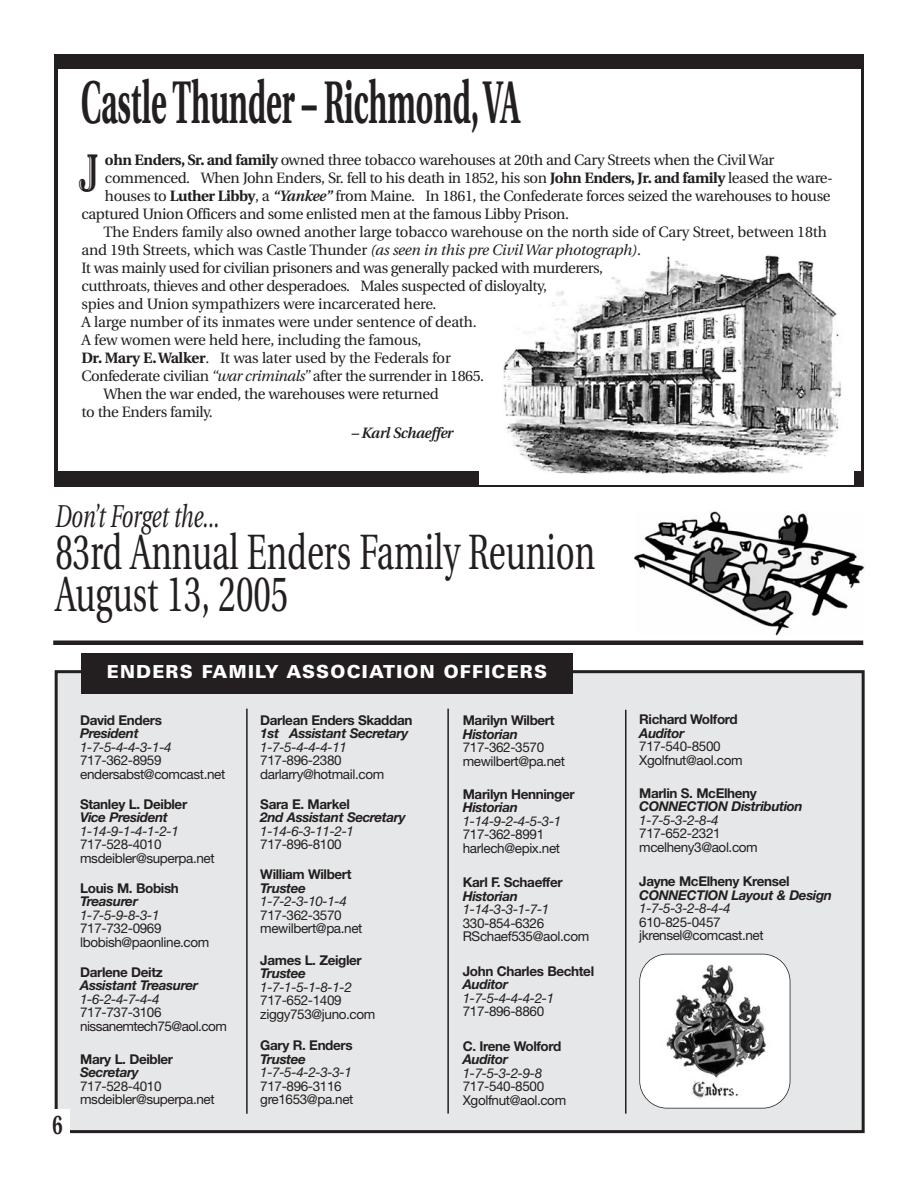
<style>
.page{position:relative;width:918px;height:1188px;background:#fff}
.page>*{position:absolute;margin:0;border:0;box-sizing:border-box;transform-origin:0 0}
.t1{font:700 60px "Utopia";color:#231f20;scale:.5 1}
.t2{font:700 54px "Cheltenham Handtooled";color:#231f20;scale:.67 1}
.t3{font:49.5px/42px "Utopia";color:#231f20;scale:.67 1}
.t4{font:italic 31.5px "Utopia";color:#231f20;scale:.67 1}
.t5{font:700 27px "Utopia";color:#231f20;scale:.67 1}
.t6{font:900 18px "Univers";letter-spacing:.065em;color:#fff}
.t7{font:15px "Utopia";letter-spacing:-.025em;color:#231f20}
.t8{font:italic 600 15px "Utopia";letter-spacing:-.03em;color:#231f20}
.t9{font:13.5px/13.5px "Helvetica Neue";letter-spacing:-.03em;color:#231f20}
.t10{font:700 13.5px "Helvetica Neue";letter-spacing:-.03em;color:#231f20}
.t11{font:italic 13.5px "Helvetica Neue";letter-spacing:-.03em;color:#231f20}
.t12{font:italic 700 13.5px "Helvetica Neue";letter-spacing:-.03em;color:#231f20}
.s1{font-weight:700}
.s2{font-weight:600;font-style:italic}
.s3{font-style:italic}
</style>
<div class="page">
<div style="left:54px;top:54px;width:810px;height:433px;background:#231f20"></div>
<img style="left:635px;top:511px;width:230px;height:124px">
<div style="left:53px;top:640px;width:810px;height:5px;background:#231f20"></div>
<div style="left:56px;top:672px;width:807px;height:460px;background:#e6e7e8"></div>
<div style="left:55px;top:670px;width:810px;height:463px;border:3px solid #231f20"></div>
<div style="left:81px;top:653px;width:492px;height:40px;background:#231f20"></div>
<hr style="left:246px;top:709px;width:2px;height:405px;background:#231f20">
<hr style="left:447px;top:709px;width:2px;height:405px;background:#231f20">
<hr style="left:625px;top:710px;width:1px;height:404px;background:#231f20">
<div style="left:640px;top:954px;width:150px;height:154px;background:#fff;border-radius:27px"></div>
<img style="left:640px;top:961px;width:150px;height:140px">
<div style="left:639px;top:954px;width:151px;height:155px;border:2px solid #231f20;border-radius:28px"></div>
<div style="left:51px;top:1109px;width:19px;height:36px;background:#fff"></div>
<div style="left:58px;top:69px;width:803px;height:401px;background:#fff"></div>
<div style="left:479px;top:215px;width:374px;height:269px;background:#fff"></div>
<img style="left:503px;top:255px;width:339px;height:219px">
<h1 class="t1" style="left:81px;top:78px;width:880px">Castle Thunder – Richmond, VA</h1>
<p class="t7" style="left:105px;top:154px;width:671px"><span class="s1">ohn Enders, Sr. and family</span> owned three tobacco warehouses at 20th and Cary Streets when the Civil War</p>
<p class="t7" style="left:105px;top:172px;width:730px">commenced. When John Enders, Sr. fell to his death in 1852, his son <span class="s1">John Enders, Jr. and family</span> leased the ware-</p>
<p class="t7" style="left:105px;top:190px;width:727px">houses to <span class="s1">Luther Libby</span>, a <span class="s2">“Yankee”</span> from Maine. In 1861, the Confederate forces seized the warehouses to house</p>
<p class="t7" style="left:81px;top:208px;width:489px">captured Union Officers and some enlisted men at the famous Libby Prison.</p>
<p class="t7" style="left:103px;top:226px;width:725px">The Enders family also owned another large tobacco warehouse on the north side of Cary Street, between 18th</p>
<p class="t7" style="left:81px;top:244px;width:561px">and 19th Streets, which was Castle Thunder <span class="s3">(as seen in this pre Civil War photograph)</span>.</p>
<p class="t7" style="left:81px;top:262px;width:523px">It was mainly used for civilian prisoners and was generally packed with murderers,</p>
<p class="t7" style="left:81px;top:280px;width:467px">cutthroats, thieves and other desperadoes. Males suspected of disloyalty,</p>
<p class="t7" style="left:81px;top:298px;width:357px">spies and Union sympathizers were incarcerated here.</p>
<p class="t7" style="left:81px;top:316px;width:397px">A large number of its inmates were under sentence of death.</p>
<p class="t7" style="left:81px;top:334px;width:342px">A few women were held here, including the famous,</p>
<p class="t7" style="left:81px;top:352px;width:371px"><span class="s1">Dr. Mary E.Walker</span>. It was later used by the Federals for</p>
<p class="t7" style="left:81px;top:370px;width:404px">Confederate civilian <span class="s3">“war criminals”</span> after the surrender in 1865.</p>
<p class="t7" style="left:103px;top:388px;width:337px">When the war ended, the warehouses were returned</p>
<p class="t7" style="left:81px;top:406px;width:133px">to the Enders family.</p>
<p class="t8" style="left:351px;top:427px;width:103px">– Karl Schaeffer</p>
<h2 class="t2" style="left:79px;top:154px;width:30px">J</h2>
<h3 class="t4" style="left:56px;top:503px;width:247px">Don’t Forget the...</h3>
<h3 class="t3" style="left:56px;top:535px;width:807px">83rd Annual Enders Family Reunion<br>August 13, 2005</h3>
<h3 class="t5" style="left:53px;top:1114px;width:17px">6</h3>
<p class="t6" style="left:107px;top:665px;width:442px">ENDERS FAMILY ASSOCIATION OFFICERS</p>
<p class="t10" style="left:80px;top:715px;width:83px">David Enders</p>
<p class="t12" style="left:80px;top:729px;width:60px">President</p>
<p class="t11" style="left:80px;top:742px;width:93px">1-7-5-4-4-3-1-4</p>
<p class="t9" style="left:80px;top:755px;width:147px">717-362-8959 endersabst@comcast.net</p>
<p class="t10" style="left:80px;top:799px;width:109px">Stanley L. Deibler</p>
<p class="t12" style="left:80px;top:813px;width:89px">Vice President</p>
<p class="t11" style="left:80px;top:826px;width:100px">1-14-9-1-4-1-2-1</p>
<p class="t9" style="left:80px;top:839px;width:136px">717-528-4010 msdeibler@superpa.net</p>
<p class="t10" style="left:80px;top:883px;width:100px">Louis M. Bobish</p>
<p class="t12" style="left:80px;top:897px;width:59px">Treasurer</p>
<p class="t11" style="left:80px;top:910px;width:81px">1-7-5-9-8-3-1</p>
<p class="t9" style="left:80px;top:923px;width:131px">717-732-0969 lbobish@paonline.com</p>
<p class="t10" style="left:80px;top:967px;width:84px">Darlene Deitz</p>
<p class="t12" style="left:80px;top:981px;width:119px">Assistant Treasurer</p>
<p class="t11" style="left:80px;top:994px;width:81px">1-6-2-4-7-4-4</p>
<p class="t9" style="left:80px;top:1007px;width:148px">717-737-3106 nissanemtech75@aol.com</p>
<p class="t10" style="left:80px;top:1054px;width:94px">Mary L. Deibler</p>
<p class="t12" style="left:80px;top:1068px;width:60px">Secretary</p>
<p class="t9" style="left:80px;top:1081px;width:136px">717-528-4010 msdeibler@superpa.net</p>
<p class="t10" style="left:260px;top:715px;width:154px">Darlean Enders Skaddan</p>
<p class="t12" style="left:260px;top:729px;width:150px">1st Assistant Secretary</p>
<p class="t11" style="left:260px;top:742px;width:88px">1-7-5-4-4-4-11</p>
<p class="t9" style="left:260px;top:755px;width:125px">717-896-2380 darlarry@hotmail.com</p>
<p class="t10" style="left:260px;top:799px;width:91px">Sara E. Markel</p>
<p class="t12" style="left:260px;top:813px;width:147px">2nd Assistant Secretary</p>
<p class="t11" style="left:260px;top:826px;width:95px">1-14-6-3-11-2-1</p>
<p class="t9" style="left:260px;top:839px;width:83px">717-896-8100</p>
<p class="t10" style="left:260px;top:870px;width:93px">William Wilbert</p>
<p class="t12" style="left:260px;top:883px;width:47px">Trustee</p>
<p class="t11" style="left:260px;top:897px;width:88px">1-7-2-3-10-1-4</p>
<p class="t9" style="left:260px;top:910px;width:104px">717-362-3570 mewilbert@pa.net</p>
<p class="t10" style="left:260px;top:955px;width:103px">James L. Zeigler</p>
<p class="t12" style="left:260px;top:969px;width:47px">Trustee</p>
<p class="t11" style="left:260px;top:982px;width:93px">1-7-1-5-1-8-1-2</p>
<p class="t9" style="left:260px;top:995px;width:117px">717-652-1409 ziggy753@juno.com</p>
<p class="t10" style="left:260px;top:1041px;width:94px">Gary R. Enders</p>
<p class="t12" style="left:260px;top:1054px;width:47px">Trustee</p>
<p class="t11" style="left:260px;top:1068px;width:93px">1-7-5-4-2-3-3-1</p>
<p class="t9" style="left:260px;top:1081px;width:95px">717-896-3116 gre1653@pa.net</p>
<p class="t10" style="left:463px;top:715px;width:93px">Marilyn Wilbert</p>
<p class="t12" style="left:463px;top:729px;width:57px">Historian</p>
<p class="t9" style="left:463px;top:742px;width:104px">717-362-3570 mewilbert@pa.net</p>
<p class="t10" style="left:463px;top:789px;width:113px">Marilyn Henninger</p>
<p class="t12" style="left:463px;top:802px;width:57px">Historian</p>
<p class="t11" style="left:463px;top:816px;width:100px">1-14-9-2-4-5-3-1</p>
<p class="t9" style="left:463px;top:829px;width:99px">717-362-8991 harlech@epix.net</p>
<p class="t10" style="left:463px;top:877px;width:101px">Karl F. Schaeffer</p>
<p class="t12" style="left:463px;top:891px;width:57px">Historian</p>
<p class="t11" style="left:463px;top:904px;width:88px">1-14-3-3-1-7-1</p>
<p class="t9" style="left:463px;top:917px;width:128px">330-854-6326<br>RSchaef535@aol.com</p>
<p class="t10" style="left:463px;top:966px;width:133px">John Charles Bechtel</p>
<p class="t12" style="left:463px;top:979px;width:47px">Auditor</p>
<p class="t11" style="left:463px;top:993px;width:93px">1-7-5-4-4-4-2-1</p>
<p class="t9" style="left:463px;top:1006px;width:83px">717-896-8860</p>
<p class="t10" style="left:463px;top:1041px;width:100px">C. Irene Wolford</p>
<p class="t12" style="left:463px;top:1054px;width:47px">Auditor</p>
<p class="t11" style="left:463px;top:1068px;width:81px">1-7-5-3-2-9-8</p>
<p class="t9" style="left:463px;top:1081px;width:105px">717-540-8500<br>Xgolfnut@aol.com</p>
<p class="t10" style="left:639px;top:714px;width:100px">Richard Wolford</p>
<p class="t12" style="left:639px;top:728px;width:47px">Auditor</p>
<p class="t9" style="left:639px;top:741px;width:105px">717-540-8500<br>Xgolfnut@aol.com</p>
<p class="t10" style="left:639px;top:788px;width:119px">Marlin S. McElheny</p>
<p class="t12" style="left:639px;top:801px;width:165px">CONNECTION Distribution</p>
<p class="t11" style="left:639px;top:815px;width:81px">1-7-5-3-2-8-4</p>
<p class="t9" style="left:639px;top:828px;width:120px">717-652-2321 mcelheny3@aol.com</p>
<p class="t10" style="left:639px;top:876px;width:152px">Jayne McElheny Krensel</p>
<p class="t12" style="left:639px;top:890px;width:195px">CONNECTION Layout &amp; Design</p>
<p class="t11" style="left:639px;top:903px;width:93px">1-7-5-3-2-8-4-4</p>
<p class="t9" style="left:639px;top:916px;width:126px">610-825-0457 jkrensel@comcast.net</p>
</div>
